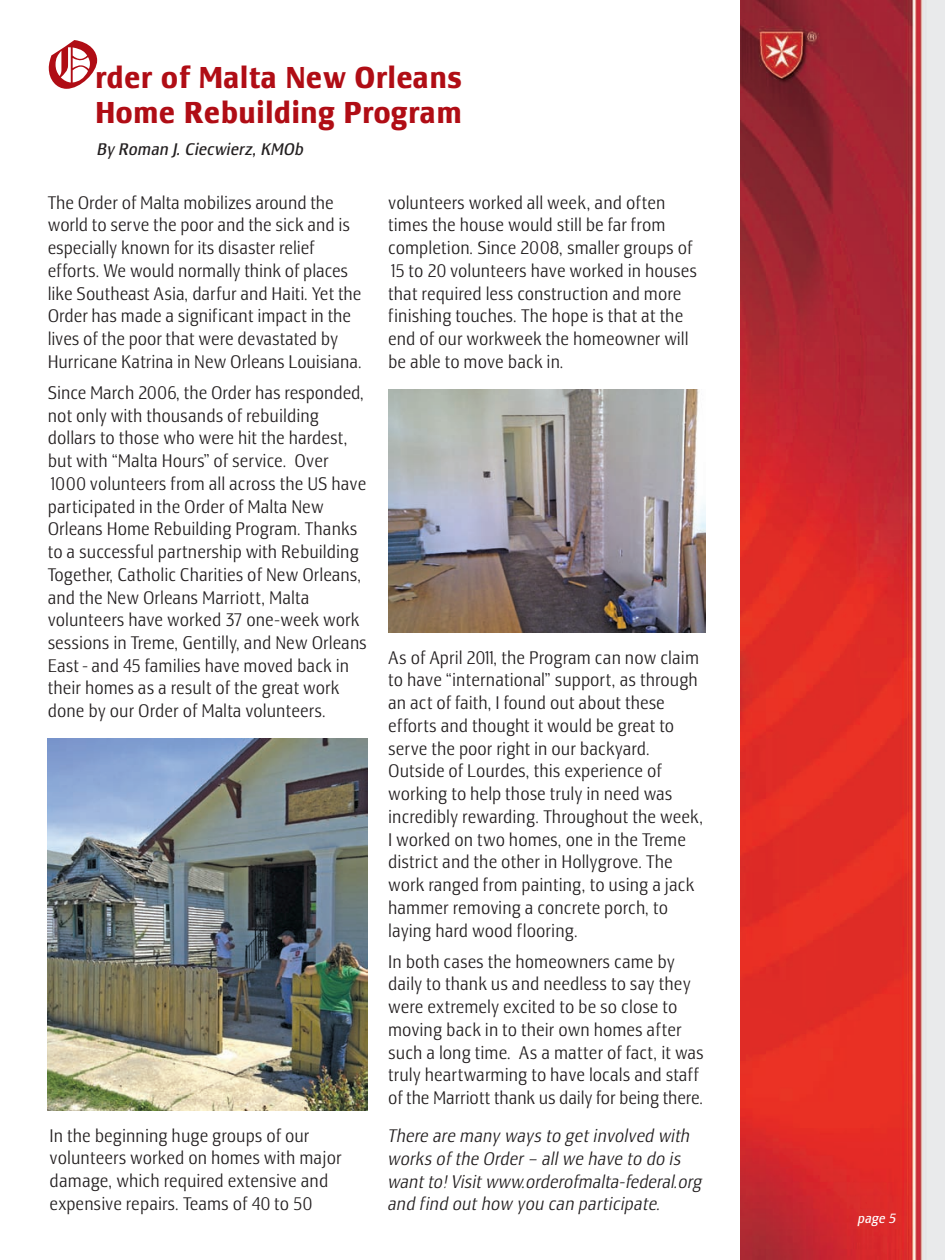
<style>
.page{position:relative;width:945px;height:1260px;background:#fff}
.page>*{position:absolute;margin:0;border:0;box-sizing:border-box;transform-origin:0 0}
.t1{font:73.5px "Manuscript";color:#b00d15}
.t2{font:700 condensed 31.5px/35px "Lesmore";color:#b00d15}
.t3{font:300 condensed 18.38px/22.8px "Lesmore";color:#231f20}
.t4{font:italic 300 condensed 18.38px/22.8px "Lesmore";color:#231f20}
.t5{font:italic condensed 17.5px "Lesmore";color:#231f20}
.t6{font:italic condensed 14px "Lesmore";color:#fff}
</style>
<div class="page">
<img style="left:740px;top:0;width:205px;height:1260px">
<img style="left:388px;top:389px;width:318px;height:244px">
<img style="left:47px;top:739px;width:320px;height:371px">
<h1 class="t1" style="left:47px;top:19px;width:53px">O</h1>
<h2 class="t2" style="left:95px;top:63px;width:369px">rder of Malta New Orleans<br>Home Rebuilding Program</h2>
<p class="t5" style="left:97px;top:143px;width:208px">By Roman J. Ciecwierz, KMOb</p>
<p class="t3" style="left:48px;top:193px;width:316px">The Order of Malta mobilizes around the world to serve the poor and the sick and is especially known for its disaster relief efforts. We would normally think of places like Southeast Asia, darfur and Haiti. Yet the Order has made a significant impact in the lives of the poor that were devastated by Hurricane Katrina in New Orleans Louisiana.</p>
<p class="t3" style="left:48px;top:383px;width:321px">Since March 2006, the Order has responded, not only with thousands of rebuilding dollars to those who were hit the hardest, but with “Malta Hours” of service. Over 1000 volunteers from all across the US have participated in the Order of Malta New Orleans Home Rebuilding Program. Thanks to a successful partnership with Rebuilding Together, Catholic Charities of New Orleans, and the New Orleans Marriott, Malta volunteers have worked 37 one-week work sessions in Treme, Gentilly, and New Orleans East - and 45 families have moved back in their homes as a result of the great work done by our Order of Malta volunteers.</p>
<p class="t3" style="left:388px;top:193px;width:310px">volunteers worked all week, and often times the house would still be far from completion. Since 2008, smaller groups of 15 to 20 volunteers have worked in houses that required less construction and more finishing touches. The hope is that at the end of our workweek the homeowner will be able to move back in.</p>
<p class="t3" style="left:388px;top:648px;width:317px">As of April 2011, the Program can now claim to have “international” support, as through an act of faith, I found out about these efforts and thought it would be great to serve the poor right in our backyard.<br>Outside of Lourdes, this experience of working to help those truly in need was incredibly rewarding. Throughout the week, I worked on two homes, one in the Treme district and the other in Hollygrove. The work ranged from painting, to using a jack hammer removing a concrete porch, to laying hard wood flooring.</p>
<p class="t3" style="left:388px;top:952px;width:317px">In both cases the homeowners came by daily to thank us and needless to say they were extremely excited to be so close to moving back in to their own homes after such a long time. As a matter of fact, it was truly heartwarming to have locals and staff of the Marriott thank us daily for being there.</p>
<p class="t3" style="left:50px;top:1126px;width:294px">In the beginning huge groups of our volunteers worked on homes with major damage, which required extensive and expensive repairs. Teams of 40 to 50</p>
<p class="t4" style="left:388px;top:1127px;width:316px">There are many ways to get involved with works of the Order – all we have to do is want to! Visit www.orderofmalta-federal.org and find out how you can participate.</p>
<p class="t6" style="left:858px;top:1213px;width:40px">page 5</p>
</div>
